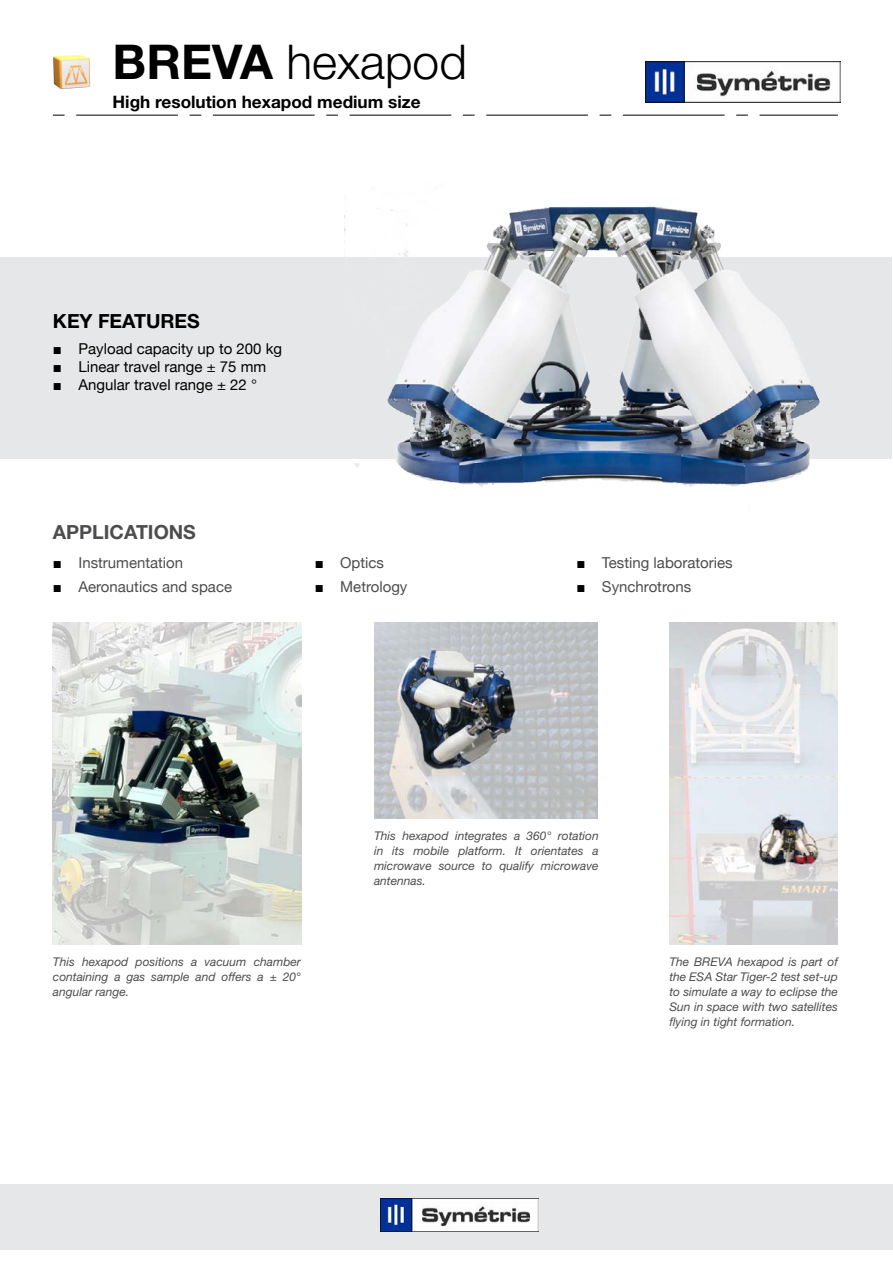
<style>
.page{position:relative;width:893px;height:1263px;background:#fff}
.page>*{position:absolute;margin:0;border:0;box-sizing:border-box;transform-origin:0 0}
.t1{font:300 48px "Helvetica Neue LT Std";color:#000}
.t2{font:700 19.5px "Helvetica Neue LT Std";color:#4d4d4f}
.t3{font:700 19.5px "Helvetica Neue LT Std";color:#000}
.t4{font:700 17.25px "Helvetica Neue LT Std";color:#000}
.t5{font:15px "Helvetica Neue";color:#4d4d4f}
.t6{font:15px "Helvetica Neue";color:#000}
.t7{font:italic 12px/15px "Helvetica Neue";color:#4d4d4f;text-align:justify}
.s1{font-weight:700}
.s2{font-family:"Arial"}
.s3{font-family:"Arial";color:#000}
</style>
<div class="page">
<div style="left:0;top:257px;width:892px;height:202px;background:#e6e7e8"></div>
<img style="left:344px;top:114px;width:494px;height:375px">
<svg style="left:53px;top:115px;width:785px;height:1px"></svg>
<img style="left:374px;top:623px;width:223px;height:195px">
<img style="left:669px;top:623px;width:169px;height:322px">
<img style="left:53px;top:623px;width:248px;height:322px">
<img style="left:53px;top:55px;width:37px;height:34px">
<div style="left:0;top:1184px;width:893px;height:66px;background:#e6e7e8"></div>
<img style="left:646px;top:61px;width:194px;height:41px">
<img style="left:380px;top:1198px;width:158px;height:34px">
<h1 class="t1" style="left:113px;top:33px;width:356px"><span class="s1">BREVA</span> hexapod</h1>
<h3 class="t4" style="left:113px;top:91px;width:310px">High resolution hexapod medium size</h3>
<h2 class="t3" style="left:53px;top:308px;width:148px">KEY FEATURES</h2>
<p class="t6" style="left:53px;top:340px;width:231px"><span class="s2">■</span> Payload capacity up to 200 kg</p>
<p class="t6" style="left:53px;top:358px;width:215px"><span class="s2">■</span> Linear travel range ± 75 mm</p>
<p class="t6" style="left:53px;top:376px;width:206px"><span class="s2">■</span> Angular travel range ± 22 °</p>
<h2 class="t2" style="left:53px;top:520px;width:144px">APPLICATIONS</h2>
<p class="t5" style="left:53px;top:554px;width:132px"><span class="s3">■</span> Instrumentation</p>
<p class="t5" style="left:315px;top:554px;width:71px"><span class="s3">■</span> Optics</p>
<p class="t5" style="left:576px;top:554px;width:158px"><span class="s3">■</span> Testing laboratories</p>
<p class="t5" style="left:53px;top:578px;width:181px"><span class="s3">■</span> Aeronautics and space</p>
<p class="t5" style="left:315px;top:578px;width:94px"><span class="s3">■</span> Metrology</p>
<p class="t5" style="left:576px;top:578px;width:116px"><span class="s3">■</span> Synchrotrons</p>
<p class="t7" style="left:53px;top:954px;width:249px">This hexapod positions a vacuum chamber containing a gas sample and offers a ± 20° angular range.</p>
<p class="t7" style="left:374px;top:828px;width:226px">This hexapod integrates a 360° rotation in its mobile platform. It orientates a microwave source to qualify microwave antennas.</p>
<p class="t7" style="left:669px;top:954px;width:170px">The BREVA hexapod is part of the ESA Star Tiger-2 test set-up to simulate a way to eclipse the Sun in space with two satellites flying in tight formation.</p>
</div>
